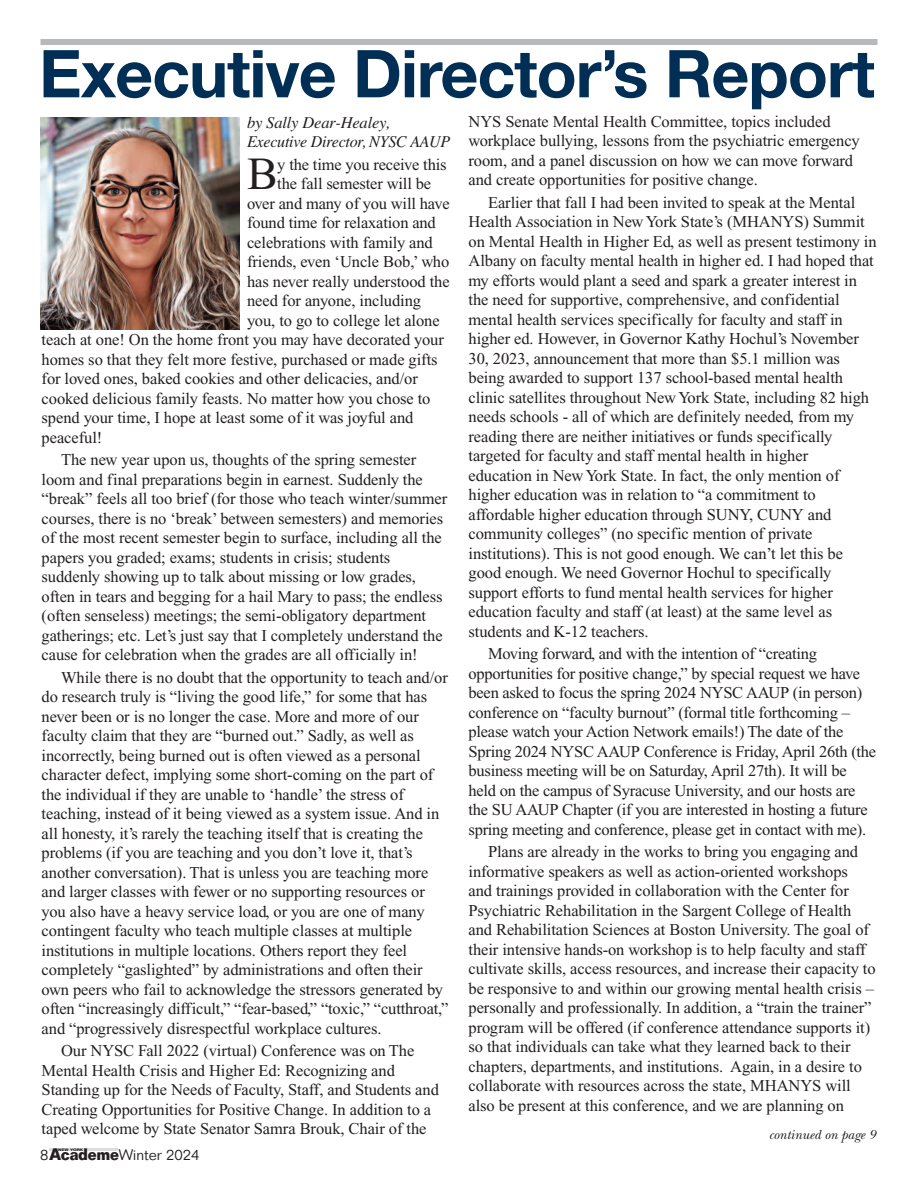
<style>
.page{position:relative;width:918px;height:1188px;background:#fff}
.page>*{position:absolute;margin:0;border:0;box-sizing:border-box;transform-origin:0 0}
.t1{font:700 66px "Helvetica Neue";letter-spacing:-.015em;color:#002e54}
.t2{font:45.9px "Times New Roman";color:#231f20}
.t3{font:16.5px/19.5px "Times New Roman";letter-spacing:-.005em;color:#231f20}
.t4{font:italic 16.5px/19.5px "Times";letter-spacing:-.015em;color:#231f20}
.t5{font:300 15px "Folio";color:#231f20}
.t6{font:italic 13.5px "New Baskerville";color:#231f20}
.t7{font:700 3.45px "Folio";color:#231f20;scale:1.2 1}
.s1{font-weight:700;font-size:16.35px}
</style>
<div class="page">
<hr style="left:49px;top:1148px;width:68px;height:3px;background:#dcdddf">
<img style="left:40px;top:117px;width:200px;height:212px">
<div style="left:40px;top:39px;width:838px;height:6px;background:#b8b9ba"></div>
<h1 class="t1" style="left:39px;top:50px;width:837px">Executive Director’s Report</h1>
<p class="t4" style="left:247px;top:112px;width:205px">by Sally Dear-Healey,<br>Executive Director, NYSC AAUP</p>
<h2 class="t2" style="left:247px;top:158px;width:32px">B</h2>
<p class="t3" style="left:277px;top:156px;width:171px">y the time you receive this</p>
<p class="t3" style="left:277px;top:176px;width:155px">the fall semester will be</p>
<p class="t3" style="left:247px;top:195px;width:204px">over and many of you will have</p>
<p class="t3" style="left:247px;top:215px;width:190px">found time for relaxation and</p>
<p class="t3" style="left:247px;top:234px;width:187px">celebrations with family and</p>
<p class="t3" style="left:247px;top:254px;width:204px">friends, even ‘Uncle Bob,’ who</p>
<p class="t3" style="left:247px;top:273px;width:204px">has never really understood the</p>
<p class="t3" style="left:247px;top:293px;width:176px">need for anyone, including</p>
<p class="t3" style="left:247px;top:312px;width:194px">you, to go to college let alone</p>
<p class="t3" style="left:42px;top:332px;width:404px">teach at one! On the home front you may have decorated your</p>
<p class="t3" style="left:42px;top:351px;width:398px">homes so that they felt more festive, purchased or made gifts</p>
<p class="t3" style="left:42px;top:371px;width:378px">for loved ones, baked cookies and other delicacies, and/or</p>
<p class="t3" style="left:42px;top:390px;width:390px">cooked delicious family feasts. No matter how you chose to</p>
<p class="t3" style="left:42px;top:410px;width:373px">spend your time, I hope at least some of it was joyful and</p>
<p class="t3" style="left:42px;top:429px;width:62px">peaceful!</p>
<p class="t3" style="left:42px;top:452px;width:407px;text-indent:20px">The new year upon us, thoughts of the spring semester loom and final preparations begin in earnest. Suddenly the “break” feels all too brief (for those who teach winter/summer courses, there is no ‘break’ between semesters) and memories of the most recent semester begin to surface, including all the papers you graded; exams; students in crisis; students suddenly showing up to talk about missing or low grades, often in tears and begging for a hail Mary to pass; the endless (often senseless) meetings; the semi-obligatory department gatherings; etc. Let’s just say that I completely understand the cause for celebration when the grades are all officially in!</p>
<p class="t3" style="left:42px;top:669px;width:408px;text-indent:20px">While there is no doubt that the opportunity to teach and/or do research truly is “living the good life,” for some that has never been or is no longer the case. More and more of our faculty claim that they are “burned out.” Sadly, as well as incorrectly, being burned out is often viewed as a personal character defect, implying some short-coming on the part of the individual if they are unable to ‘handle’ the stress of teaching, instead of it being viewed as a system issue. And in all honesty, it’s rarely the teaching itself that is creating the problems (if you are teaching and you don’t love it, that’s another conversation). That is unless you are teaching more and larger classes with fewer or no supporting resources or you also have a heavy service load, or you are one of many contingent faculty who teach multiple classes at multiple institutions in multiple locations. Others report they feel completely “gaslighted” by administrations and often their own peers who fail to acknowledge the stressors generated by often “increasingly difficult,” “fear-based,” “toxic,” “cutthroat,” and “progressively disrespectful workplace cultures.</p>
<p class="t3" style="left:42px;top:1043px;width:399px;text-indent:19px">Our NYSC Fall 2022 (virtual) Conference was on The Mental Health Crisis and Higher Ed: Recognizing and Standing up for the Needs of Faculty, Staff, and Students and Creating Opportunities for Positive Change. In addition to a taped welcome by State Senator Samra Brouk, Chair of the</p>
<p class="t5" style="left:40px;top:1149px;width:161px">8<span class="s1">Academe</span>Winter 2024</p>
<p class="t7" style="left:58px;top:1148px;width:22px">NEW YORK</p>
<p class="t3" style="left:469px;top:113px;width:393px">NYS Senate Mental Health Committee, topics included workplace bullying, lessons from the psychiatric emergency room, and a panel discussion on how we can move forward and create opportunities for positive change.</p>
<p class="t3" style="left:469px;top:194px;width:410px;text-indent:20px">Earlier that fall I had been invited to speak at the Mental Health Association in New York State’s (MHANYS) Summit on Mental Health in Higher Ed, as well as present testimony in Albany on faculty mental health in higher ed. I had hoped that my efforts would plant a seed and spark a greater interest in the need for supportive, comprehensive, and confidential mental health services specifically for faculty and staff in higher ed. However, in Governor Kathy Hochul’s November 30, 2023, announcement that more than $5.1 million was being awarded to support 137 school-based mental health clinic satellites throughout New York State, including 82 high needs schools - all of which are definitely needed, from my reading there are neither initiatives or funds specifically targeted for faculty and staff mental health in higher<br>education in New York State. In fact, the only mention of higher education was in relation to “a commitment to affordable higher education through SUNY, CUNY and community colleges” (no specific mention of private institutions). This is not good enough. We can’t let this be good enough. We need Governor Hochul to specifically support efforts to fund mental health services for higher education faculty and staff (at least) at the same level as students and K-12 teachers.</p>
<p class="t3" style="left:469px;top:646px;width:409px;text-indent:19px">Moving forward, and with the intention of “creating opportunities for positive change,” by special request we have been asked to focus the spring 2024 NYSC AAUP (in person) conference on “faculty burnout” (formal title forthcoming – please watch your Action Network emails!) The date of the Spring 2024 NYSC AAUP Conference is Friday, April 26th (the business meeting will be on Saturday, April 27th). It will be held on the campus of Syracuse University, and our hosts are the SU AAUP Chapter (if you are interested in hosting a future spring meeting and conference, please get in contact with me).</p>
<p class="t3" style="left:469px;top:844px;width:409px;text-indent:20px">Plans are already in the works to bring you engaging and informative speakers as well as action-oriented workshops and trainings provided in collaboration with the Center for Psychiatric Rehabilitation in the Sargent College of Health and Rehabilitation Sciences at Boston University. The goal of their intensive hands-on workshop is to help faculty and staff cultivate skills, access resources, and increase their capacity to be responsive to and within our growing mental health crisis – personally and professionally. In addition, a “train the trainer” program will be offered (if conference attendance supports it) so that individuals can take what they learned back to their chapters, departments, and institutions. Again, in a desire to collaborate with resources across the state, MHANYS will also be present at this conference, and we are planning on</p>
<p class="t6" style="left:769px;top:1130px;width:108px">continued on page 9</p>
</div>
